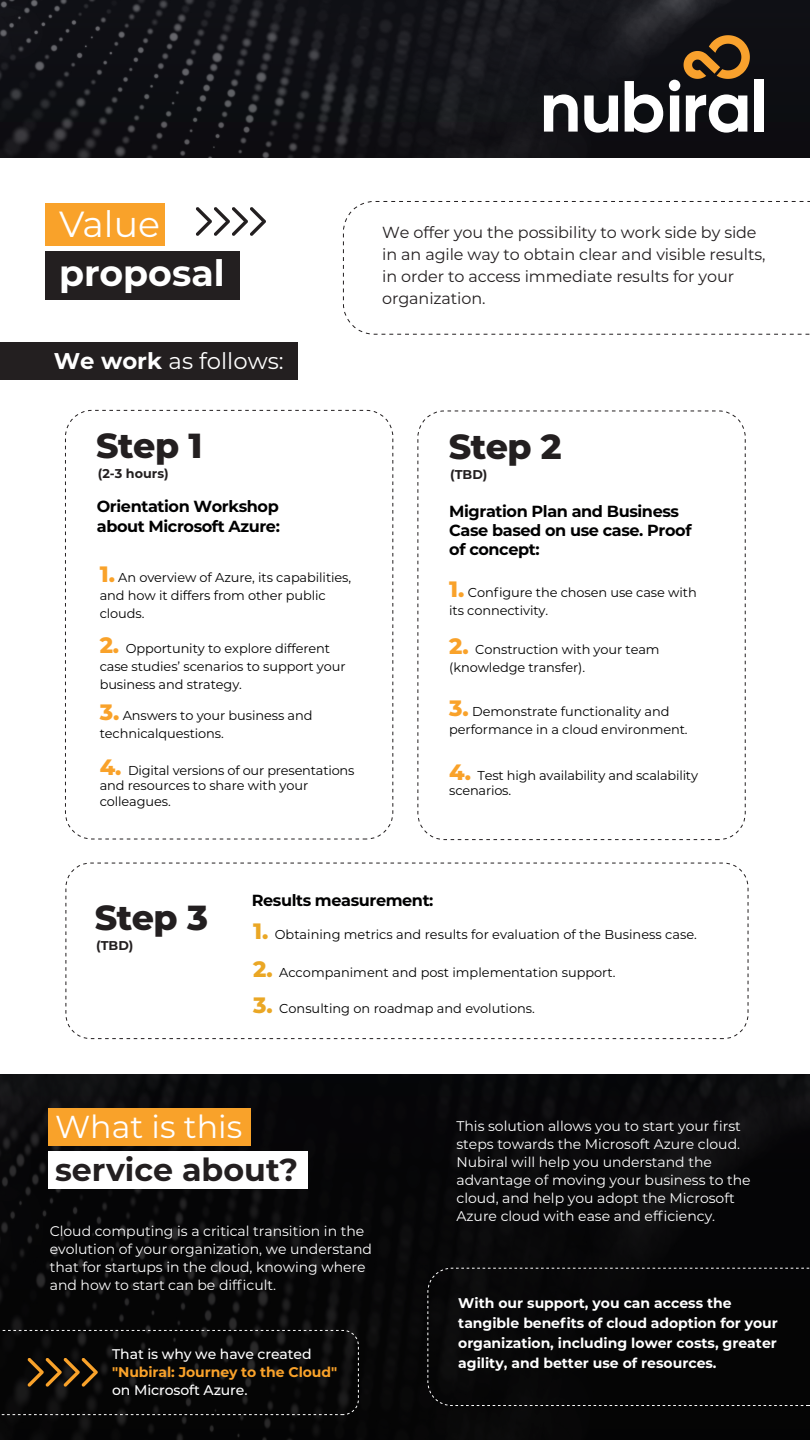
<style>
.page{position:relative;width:810px;height:1440px;background:#fff}
.page>*{position:absolute;margin:0;border:0;box-sizing:border-box;transform-origin:0 0}
.t1{font:700 36.2px "Montserrat";color:#fff}
.t2{font:36.2px "Montserrat";color:#fff}
.t3{font:800 34.8px "Montserrat";letter-spacing:-.015em;color:#231f20}
.t4{font:700 31.8px "Montserrat";color:#231f20}
.t5{font:31.8px "Montserrat";color:#fff}
.t6{font:22.8px "Montserrat";color:#fff}
.t7{font:16px/22px "Montserrat";letter-spacing:-.005em;color:#231f20}
.t8{font:700 16px/19.2px "Montserrat";letter-spacing:-.025em;color:#000001}
.t9{font:14px/18px "Montserrat";color:#fff}
.t10{font:700 14px/20px "Montserrat";color:#fff}
.t11{font:500 14px "Montserrat";letter-spacing:-.005em;color:#fff}
.t12{font:700 14px "Montserrat";letter-spacing:-.005em;color:#f9a22a}
.t13{font:13px/18px "Montserrat";letter-spacing:-.005em;color:#000001}
.t14{font:700 12.8px "Montserrat";color:#231f20}
.s1{font-weight:700}
.s2{font-weight:800;font-size:22.2px;color:#f9a22a}
.s3{font-weight:800;font-size:22.2px;color:#eaa725}
</style>
<div class="page">
<div style="left:0;top:1074px;width:810px;height:366px;background:#060608"></div>
<svg style="left:0;top:0;width:810px;height:158px;background:#141419"></svg>
<div style="left:46px;top:203px;width:119px;height:43px;background:#f9a22a"></div>
<div style="left:45px;top:252px;width:195px;height:48px;background:#231f20"></div>
<svg style="left:196px;top:207px;width:70px;height:29px"></svg>
<svg style="left:343px;top:201px;width:467px;height:134px"></svg>
<div style="left:0;top:343px;width:298px;height:37px;background:#231f20"></div>
<div style="left:65px;top:863px;width:683px;height:176px;border:1px dashed #231f20;border-radius:25px"></div>
<div style="left:48px;top:1109px;width:203px;height:37px;background:#f9a22a"></div>
<div style="left:48px;top:1151px;width:260px;height:37px;background:#fff"></div>
<svg style="left:428px;top:1268px;width:381px;height:138px"></svg>
<svg style="left:1px;top:1330px;width:358px;height:85px"></svg>
<svg style="left:544px;top:94px;width:34px;height:38px"></svg>
<svg style="left:584px;top:95px;width:34px;height:38px"></svg>
<svg style="left:625px;top:81px;width:38px;height:52px"></svg>
<div style="left:754px;top:79px;width:9px;height:53px;background:#fff"></div>
<svg style="left:669px;top:35px;width:81px;height:98px"></svg>
<h1 class="t2" style="left:59px;top:199px;width:102px">Value</h1>
<h1 class="t1" style="left:59px;top:247px;width:167px">proposal</h1>
<h3 class="t6" style="left:54px;top:345px;width:231px"><span class="s1">We work</span> as follows:</h3>
<h2 class="t3" style="left:96px;top:420px;width:108px">Step 1</h2>
<p class="t14" style="left:98px;top:465px;width:72px">(2-3 hours)</p>
<p class="t8" style="left:97px;top:496px;width:185px">Orientation Workshop about Microsoft Azure:</p>
<p class="t13" style="left:100px;top:568px;width:253px"><span class="s2">1.</span> An overview of Azure, its capabilities, and how it differs from other public clouds.</p>
<p class="t13" style="left:100px;top:639px;width:247px"><span class="s2">2.</span> Opportunity to explore different case studies’ scenarios to support your business and strategy.</p>
<p class="t13" style="left:100px;top:706px;width:214px"><span class="s2">3.</span> Answers to your business and technicalquestions.</p>
<p class="t13" style="left:100px;top:762px;width:256px;line-height:15.4px"><span class="s2">4.</span> Digital versions of our presentations and resources to share with your colleagues.</p>
<p class="t7" style="left:382px;top:221px;width:385px">We offer you the possibility to work side by side in an agile way to obtain clear and visible results, in order to access immediate results for your organization.</p>
<h2 class="t3" style="left:449px;top:421px;width:114px">Step 2</h2>
<p class="t14" style="left:450px;top:465px;width:39px">(TBD)</p>
<p class="t8" style="left:449px;top:501px;width:244px">Migration Plan and Business<br>Case based on use case. Proof of concept:</p>
<p class="t13" style="left:449px;top:583px;width:249px"><span class="s2">1.</span> Configure the chosen use case with its connectivity.</p>
<p class="t13" style="left:449px;top:640px;width:212px"><span class="s2">2.</span> Construction with your team (knowledge transfer).</p>
<p class="t13" style="left:449px;top:702px;width:240px"><span class="s2">3.</span> Demonstrate functionality and performance in a cloud environment.</p>
<p class="t13" style="left:449px;top:767px;width:250px;line-height:15.4px"><span class="s2">4.</span> Test high availability and scalability scenarios.</p>
<h2 class="t3" style="left:95px;top:892px;width:115px">Step 3</h2>
<p class="t14" style="left:96px;top:936px;width:39px">(TBD)</p>
<p class="t8" style="left:252px;top:889px;width:183px">Results measurement:</p>
<p class="t13" style="left:253px;top:925px;width:445px"><span class="s3">1.</span> Obtaining metrics and results for evaluation of the Business case.</p>
<p class="t13" style="left:253px;top:963px;width:364px"><span class="s3">2.</span> Accompaniment and post implementation support.</p>
<p class="t13" style="left:253px;top:999px;width:283px"><span class="s3">3.</span> Consulting on roadmap and evolutions.</p>
<h3 class="t5" style="left:55px;top:1105px;width:189px">What is this</h3>
<h3 class="t4" style="left:55px;top:1147px;width:245px">service about?</h3>
<p class="t9" style="left:50px;top:1221px;width:324px">Cloud computing is a critical transition in the evolution of your organization, we understand that for startups in the cloud, knowing where and how to start can be difficult.</p>
<p class="t11" style="left:112px;top:1345px;width:201px">That is why we have created</p>
<p class="t12" style="left:112px;top:1362px;width:227px">"Nubiral: Journey to the Cloud"</p>
<p class="t11" style="left:112px;top:1381px;width:137px">on Microsoft Azure.</p>
<p class="t9" style="left:457px;top:1116px;width:296px">This solution allows you to start your first steps towards the Microsoft Azure cloud.<br>Nubiral will help you understand the advantage of moving your business to the cloud, and help you adopt the Microsoft Azure cloud with ease and efficiency.</p>
<p class="t10" style="left:458px;top:1292px;width:321px">With our support, you can access the tangible benefits of cloud adoption for your organization, including lower costs, greater agility, and better use of resources.</p>
</div>
